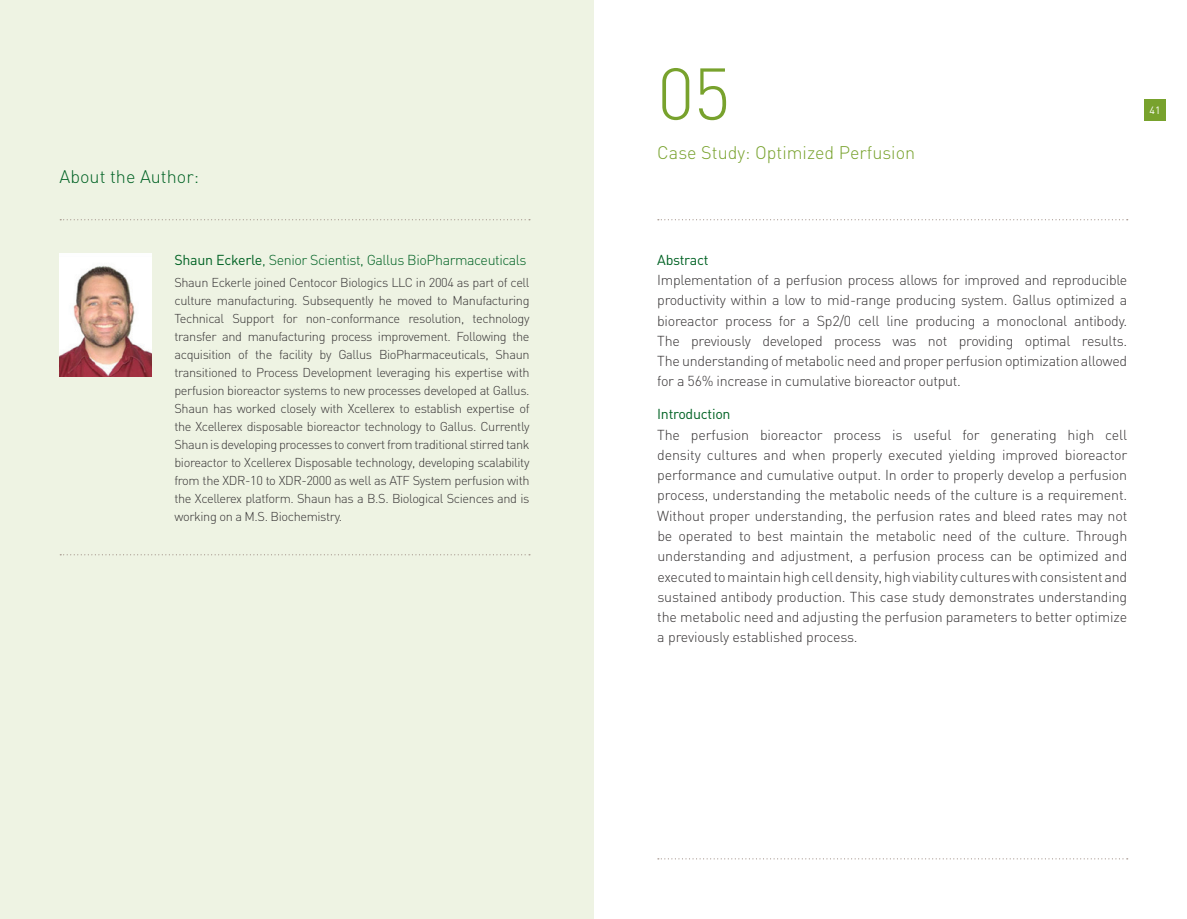
<style>
.page{position:relative;width:1187px;height:919px;background:#fff}
.page>*{position:absolute;margin:0;border:0;box-sizing:border-box;transform-origin:0 0}
.t1{font:300 72px "DIN";color:#78a22d}
.t2{font:300 18px "DIN";color:#78a22d}
.t3{font:300 18px "DIN";color:#006224}
.t4{font:300 14.25px/20.2px "DIN";letter-spacing:-.02em;color:#373435;text-align:justify}
.t5{font:300 14.25px "DIN";letter-spacing:-.03em;color:#006224}
.t6{font:14.25px "DIN";letter-spacing:-.02em;color:#006224}
.t7{font:300 12.75px/18px "DIN";letter-spacing:-.03em;color:#373435;text-align:justify}
.t8{font:10.5px "DIN";color:#fff}
.s1{font-weight:400}
</style>
<div class="page">
<div style="left:1144px;top:99px;width:21px;height:21px;background:#78a22d"></div>
<svg style="left:657px;top:219px;width:470px;height:1px"></svg>
<svg style="left:657px;top:858px;width:470px;height:1px"></svg>
<div style="left:0;top:0;width:593px;height:918px;background:#eef3e3"></div>
<img style="left:60px;top:253px;width:91px;height:123px">
<svg style="left:60px;top:554px;width:470px;height:1px"></svg>
<svg style="left:60px;top:219px;width:470px;height:1px"></svg>
<p class="t3" style="left:60px;top:165px;width:141px">About the Author:</p>
<p class="t5" style="left:174px;top:251px;width:353px"><span class="s1">Shaun Eckerle</span>, Senior Scientist, Gallus BioPharmaceuticals</p>
<p class="t7" style="left:174px;top:273px;width:357px">Shaun Eckerle joined Centocor Biologics LLC in 2004 as part of cell culture manufacturing. Subsequently he moved to Manufacturing Technical Support for non-conformance resolution, technology transfer and manufacturing process improvement. Following the acquisition of the facility by Gallus BioPharmaceuticals, Shaun transitioned to Process Development leveraging his expertise with perfusion bioreactor systems to new processes developed at Gallus.<br>Shaun has worked closely with Xcellerex to establish expertise of the Xcellerex disposable bioreactor technology to Gallus. Currently Shaun is developing processes to convert from traditional stirred tank bioreactor to Xcellerex Disposable technology, developing scalability from the XDR-10 to XDR-2000 as well as ATF System perfusion with the Xcellerex platform. Shaun has a B.S. Biological Sciences and is working on a M.S. Biochemistry.</p>
<h1 class="t1" style="left:657px;top:49px;width:75px">05</h1>
<p class="t2" style="left:657px;top:142px;width:259px">Case Study: Optimized Perfusion</p>
<p class="t8" style="left:1149px;top:103px;width:12px">41</p>
<p class="t6" style="left:657px;top:251px;width:53px">Abstract</p>
<p class="t4" style="left:657px;top:270px;width:471px">Implementation of a perfusion process allows for improved and reproducible productivity within a low to mid-range producing system. Gallus optimized a bioreactor process for a Sp2/0 cell line producing a monoclonal antibody.<br>The previously developed process was not providing optimal results.<br>The understanding of metabolic need and proper perfusion optimization allowed for a 56% increase in cumulative bioreactor output.</p>
<p class="t6" style="left:657px;top:405px;width:75px">Introduction</p>
<p class="t4" style="left:657px;top:424px;width:471px">The perfusion bioreactor process is useful for generating high cell density cultures and when properly executed yielding improved bioreactor performance and cumulative output. In order to properly develop a perfusion process, understanding the metabolic needs of the culture is a requirement.<br>Without proper understanding, the perfusion rates and bleed rates may not be operated to best maintain the metabolic need of the culture. Through understanding and adjustment, a perfusion process can be optimized and executedtomaintainhighcelldensity,highviability cultureswithconsistentand sustained antibody production. This case study demonstrates understanding the metabolic need and adjusting the perfusion parameters to better optimize a previously established process.</p>
</div>
